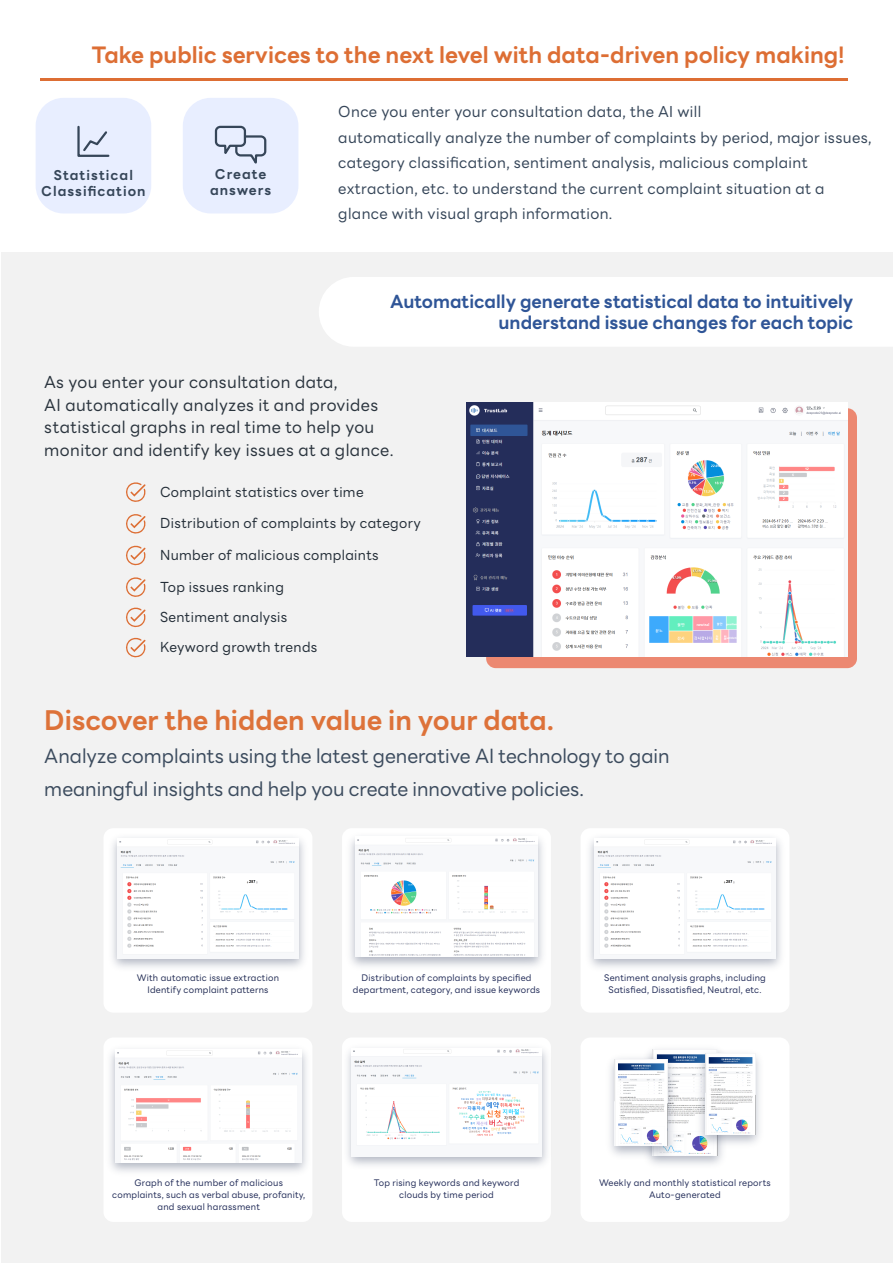
<style>
.page{position:relative;width:893px;height:1263px;background:#fff}
.page>*{position:absolute;margin:0;border:0;box-sizing:border-box;transform-origin:0 0}
.t1{font:700 27px "LINE Seed Sans KR";color:#dd6e34}
.t2{font:700 22.5px "LINE Seed Sans KR";color:#dd6e34}
.t3{font:19.5px/33px "LINE Seed Sans KR";color:#364659}
.t4{font:700 18px/21.6px "LINE Seed Sans KR";color:#2f5597;text-align:right}
.t5{font:16.5px/22.5px "LINE Seed Sans KR";letter-spacing:.025em;color:#242e38}
.t6{font:15px/25.5px "LINE Seed Sans KR";letter-spacing:.025em;color:#364659}
.t7{font:13.8px/30.2px "LINE Seed Sans KR";letter-spacing:.025em;color:#242e38}
.t8{font:700 13.5px/16.2px "LINE Seed Sans KR";letter-spacing:.075em;color:#364659;text-align:center}
.t9{font:9px/12px "LINE Seed Sans KR";letter-spacing:.025em;color:#222c58;text-align:center}
.t10{font:9px/12px "LINE Seed Sans KR";letter-spacing:.025em;color:#222c54;text-align:center}
</style>
<div class="page">
<hr style="left:41px;top:78px;width:807px;height:3px;background:#dd6e34">
<div style="left:36px;top:98px;width:115px;height:115px;background:#e8eeff;border-radius:28px"></div>
<div style="left:183px;top:98px;width:115px;height:115px;background:#e8eeff;border-radius:28px"></div>
<svg style="left:214px;top:125px;width:53px;height:39px"></svg>
<svg style="left:77px;top:125px;width:33px;height:32px"></svg>
<div style="left:2px;top:252px;width:891px;height:1011px;background:#f2f2f2"></div>
<div style="left:319px;top:277px;width:574px;height:69px;background:#fff"></div>
<svg style="left:126px;top:482px;width:20px;height:20px"></svg>
<svg style="left:126px;top:514px;width:20px;height:20px"></svg>
<svg style="left:126px;top:545px;width:20px;height:21px"></svg>
<svg style="left:126px;top:577px;width:20px;height:20px"></svg>
<svg style="left:126px;top:607px;width:20px;height:21px"></svg>
<svg style="left:126px;top:637px;width:20px;height:21px"></svg>
<div style="left:486px;top:408px;width:371px;height:260px;background:#ec8871;border-radius:10px"></div>
<img style="left:467px;top:402px;width:380px;height:254px">
<svg style="left:103px;top:828px;width:209px;height:185px;fill:#fff"></svg>
<img style="left:117px;top:839px;width:182px;height:120px">
<svg style="left:342px;top:828px;width:209px;height:185px;fill:#fff"></svg>
<svg style="left:580px;top:828px;width:209px;height:185px;fill:#fff"></svg>
<img style="left:594px;top:839px;width:182px;height:120px">
<img style="left:356px;top:838px;width:181px;height:118px">
<svg style="left:103px;top:1037px;width:209px;height:185px;fill:#fff"></svg>
<div style="left:342px;top:1037px;width:209px;height:185px;background:#fff;border-radius:10px"></div>
<div style="left:580px;top:1037px;width:209px;height:185px;background:#fff;border-radius:10px"></div>
<img style="left:116px;top:1050px;width:186px;height:112px">
<img style="left:680px;top:1054px;width:38px;height:102px">
<img style="left:692px;top:1047px;width:68px;height:104px">
<img style="left:705px;top:1054px;width:50px;height:81px">
<img style="left:610px;top:1050px;width:70px;height:113px">
<img style="left:615px;top:1060px;width:53px;height:86px">
<img style="left:352px;top:1049px;width:189px;height:107px">
<h2 class="t2" style="left:92px;top:44px;width:754px">Take public services to the next level with data뫠driven policy making뫐</h2>
<h3 class="t8" style="left:41px;top:167px;width:106px">Statistical<br>Classi몷cation</h3>
<h3 class="t8" style="left:210px;top:167px;width:63px">Create answers</h3>
<p class="t6" style="left:338px;top:100px;width:535px">Once you enter your consultation data뫌 the AI will<br>automatically analyze the number of complaints by period뫌 major issues뫌 category classi몷cation뫌 sentiment analysis뫌 malicious complaint extraction뫌 etc뫋 to understand the current complaint situation at a glance with visual graph information뫋</p>
<h3 class="t4" style="left:390px;top:291px;width:465px">Automatically generate statistical data to intuitively understand issue changes for each topic</h3>
<h3 class="t5" style="left:44px;top:372px;width:351px">As you enter your consultation data뫌<br>AI automatically analyzes it and provides statistical graphs in real time to help you monitor and identify key issues at a glance뫋</h3>
<h3 class="t7" style="left:160px;top:477px;width:205px">Complaint statistics over time</h3>
<h3 class="t7" style="left:160px;top:509px;width:262px">Distribution of complaints by category</h3>
<h3 class="t7" style="left:160px;top:541px;width:220px">Number of malicious complaints</h3>
<h3 class="t7" style="left:160px;top:572px;width:159px">Top issues ranking<br>Sentiment analysis<br>Keyword growth trends</h3>
<h1 class="t1" style="left:44px;top:707px;width:511px">Discover the hidden value in your data뫋</h1>
<h3 class="t3" style="left:44px;top:741px;width:627px">Analyze complaints using the latest generative AI technology to gain meaningful insights and help you create innovative policies뫋</h3>
<p class="t10" style="left:137px;top:972px;width:144px">With automatic issue extraction<br>Identify complaint patterns</p>
<p class="t9" style="left:353px;top:972px;width:189px">Distribution of complaints by speci몷ed department뫌 category뫌 and issue keywords</p>
<p class="t9" style="left:604px;top:972px;width:163px">Sentiment analysis graphs뫌 including<br>Satis몷ed뫌 Dissatis몷ed뫌 Neutral뫌 etc뫋</p>
<p class="t9" style="left:112px;top:1177px;width:194px">Graph of the number of malicious complaints뫌 such as verbal abuse뫌 profanity뫌 and sexual harassment</p>
<p class="t9" style="left:374px;top:1177px;width:147px">Top rising keywords and keyword clouds by time period</p>
<p class="t9" style="left:599px;top:1177px;width:173px">Weekly and monthly statistical reports<br>Auto뫠generated</p>
</div>
